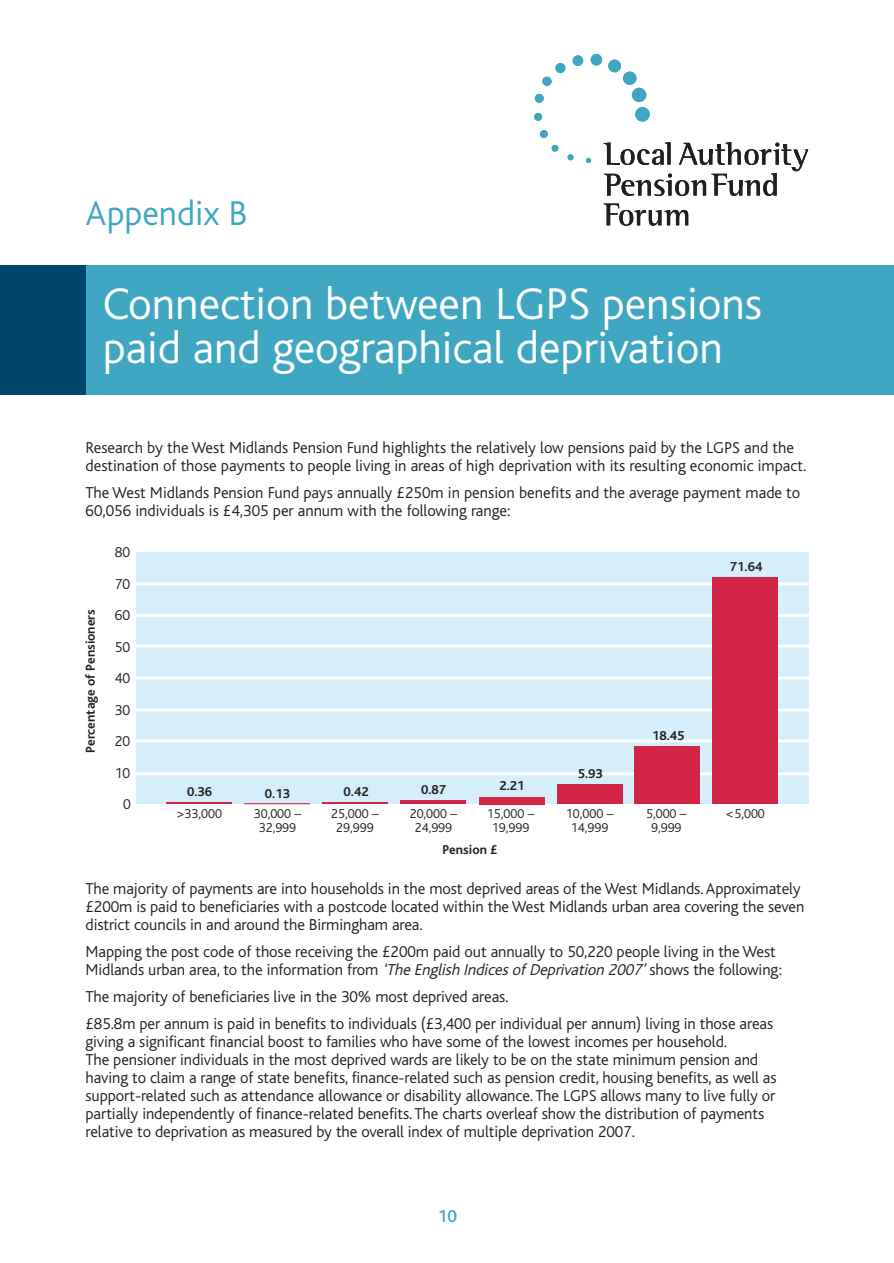
<style>
.page{position:relative;width:894px;height:1263px;background:#fff}
.page>*{position:absolute;margin:0;border:0;box-sizing:border-box;transform-origin:0 0}
.t1{font:300 46.5px/43.5px "Bliss";color:#fff}
.t2{font:300 36px "Bliss";color:#3fa7c1}
.t3{font:500 18px "Bliss";color:#3fa7c1}
.t4{font:300 16.5px/18px "Bliss";letter-spacing:-.005em;color:#231f20}
.t5{font:300 15px/31.5px "Bliss";color:#231f20;text-align:center}
.t6{font:300 13.5px/13.5px "Bliss";color:#231f20;text-align:center}
.t7{font:700 13.5px "Bliss";color:#231f20}
.s1{font-style:italic}
</style>
<div class="page">
<div style="left:85px;top:265px;width:808px;height:129px;background:#3fa7c1"></div>
<div style="left:0;top:265px;width:85px;height:129px;background:#00466b"></div>
<svg style="left:603px;top:204px;width:85px;height:22px"></svg>
<svg style="left:603px;top:142px;width:205px;height:54px"></svg>
<div style="left:635px;top:107px;width:14px;height:15px;background:#3fa7c1;border-radius:50%"></div>
<div style="left:631px;top:88px;width:15px;height:14px;background:#3fa7c1;border-radius:50%"></div>
<div style="left:623px;top:72px;width:13px;height:13px;background:#3fa7c1;border-radius:50%"></div>
<div style="left:608px;top:60px;width:12px;height:12px;background:#3fa7c1;border-radius:50%"></div>
<div style="left:590px;top:54px;width:12px;height:11px;background:#3fa7c1;border-radius:50%"></div>
<div style="left:572px;top:55px;width:11px;height:11px;background:#3fa7c1;border-radius:50%"></div>
<div style="left:555px;top:63px;width:10px;height:10px;background:#3fa7c1;border-radius:50%"></div>
<div style="left:542px;top:77px;width:9px;height:9px;background:#3fa7c1;border-radius:50%"></div>
<div style="left:534px;top:94px;width:9px;height:9px;background:#3fa7c1;border-radius:50%"></div>
<div style="left:534px;top:113px;width:8px;height:8px;background:#3fa7c1;border-radius:50%"></div>
<div style="left:551px;top:145px;width:7px;height:7px;background:#3fa7c1;border-radius:50%"></div>
<div style="left:539px;top:130px;width:8px;height:8px;background:#3fa7c1;border-radius:50%"></div>
<svg style="left:567px;top:154px;width:6px;height:6px"></svg>
<svg style="left:586px;top:158px;width:5px;height:5px"></svg>
<div style="left:136px;top:553px;width:672px;height:251px;background:#d4effb"></div>
<hr style="left:132px;top:582px;width:686px;height:3px;background:#fff">
<hr style="left:132px;top:614px;width:686px;height:3px;background:#fff">
<hr style="left:132px;top:645px;width:686px;height:3px;background:#fff">
<hr style="left:132px;top:676px;width:686px;height:3px;background:#fff">
<hr style="left:132px;top:709px;width:686px;height:3px;background:#fff">
<hr style="left:132px;top:739px;width:686px;height:3px;background:#fff">
<hr style="left:132px;top:772px;width:686px;height:3px;background:#fff">
<hr style="left:166px;top:803px;width:66px;height:1px;background:#d22545">
<hr style="left:322px;top:802px;width:66px;height:2px;background:#d22545">
<hr style="left:400px;top:801px;width:65px;height:3px;background:#d22545">
<div style="left:479px;top:797px;width:65px;height:7px;background:#d22545"></div>
<div style="left:556px;top:785px;width:66px;height:19px;background:#d22545"></div>
<div style="left:634px;top:746px;width:66px;height:58px;background:#d22545"></div>
<div style="left:712px;top:577px;width:65px;height:227px;background:#d22545"></div>
<hr style="left:244px;top:803px;width:66px;height:1px;background:#d22545">
<h2 class="t2" style="left:85px;top:199px;width:163px">Appendix B</h2>
<h1 class="t1" style="left:103px;top:286px;width:660px">Connection between LGPS pensions paid and geographical deprivation</h1>
<p class="t4" style="left:85px;top:440px;width:722px">Research by the West Midlands Pension Fund highlights the relatively low pensions paid by the LGPS and the destination of those payments to people living in areas of high deprivation with its resulting economic impact.</p>
<p class="t4" style="left:85px;top:485px;width:716px">The West Midlands Pension Fund pays annually £250m in pension benefits and the average payment made to<br>60,056 individuals is £4,305 per annum with the following range:</p>
<p class="t7" style="left:85px;top:753px;width:145px;rotate:-90deg">Percentage of Pensioners</p>
<p class="t5" style="left:115px;top:538px;width:18px">80<br>70<br>60<br>50<br>40<br>30<br>20<br>10<br>0</p>
<p class="t7" style="left:729px;top:561px;width:34px">71.64</p>
<p class="t7" style="left:187px;top:786px;width:27px">0.36</p>
<p class="t7" style="left:265px;top:788px;width:27px">0.13</p>
<p class="t7" style="left:343px;top:786px;width:27px">0.42</p>
<p class="t7" style="left:421px;top:784px;width:27px">0.87</p>
<p class="t7" style="left:499px;top:780px;width:27px">2.21</p>
<p class="t7" style="left:577px;top:769px;width:27px">5.93</p>
<p class="t7" style="left:652px;top:730px;width:34px">18.45</p>
<p class="t6" style="left:176px;top:808px;width:47px">&gt;33,000</p>
<p class="t6" style="left:254px;top:808px;width:49px">30,000 –<br>32,999</p>
<p class="t6" style="left:331px;top:808px;width:49px">25,000 –<br>29,999</p>
<p class="t6" style="left:409px;top:808px;width:49px">20,000 –<br>24,999</p>
<p class="t6" style="left:486px;top:808px;width:49px">15,000 –<br>19,999</p>
<p class="t6" style="left:565px;top:808px;width:49px">10,000 –<br>14,999</p>
<p class="t6" style="left:646px;top:808px;width:42px">5,000 –<br>9,999</p>
<p class="t6" style="left:725px;top:808px;width:40px">&lt;5,000</p>
<p class="t7" style="left:442px;top:844px;width:57px">Pension £</p>
<p class="t4" style="left:85px;top:881px;width:720px">The majority of payments are into households in the most deprived areas of the West Midlands. Approximately £200m is paid to beneficiaries with a postcode located within the West Midlands urban area covering the seven district councils in and around the Birmingham area.</p>
<p class="t4" style="left:85px;top:944px;width:697px">Mapping the post code of those receiving the £200m paid out annually to 50,220 people living in the West<br>Midlands urban area, to the information from <span class="s1">‘The English Indicesof Deprivation 2007’</span>shows the following:</p>
<p class="t4" style="left:85px;top:984px;width:689px;line-height:27px">The majority of beneficiaries live in the 30% most deprived areas.<br>£85.8m per annum is paid in benefits to individuals (£3,400 per individual per annum) living in those areas</p>
<p class="t4" style="left:85px;top:1034px;width:692px">giving a significant financial boost to families who have some of the lowest incomes per household.<br>The pensioner individuals in the most deprived wards are likely to be on the state minimum pension and having to claim a range of state benefits, finance-related such as pension credit, housing benefits, as well as support-related such as attendance allowance or disability allowance. The LGPS allows many to live fully or partially independently of finance-related benefits. The charts overleaf show the distribution of payments relative to deprivation as measured by the overall index of multiple deprivation 2007.</p>
<p class="t3" style="left:438px;top:1210px;width:21px">10</p>
</div>
